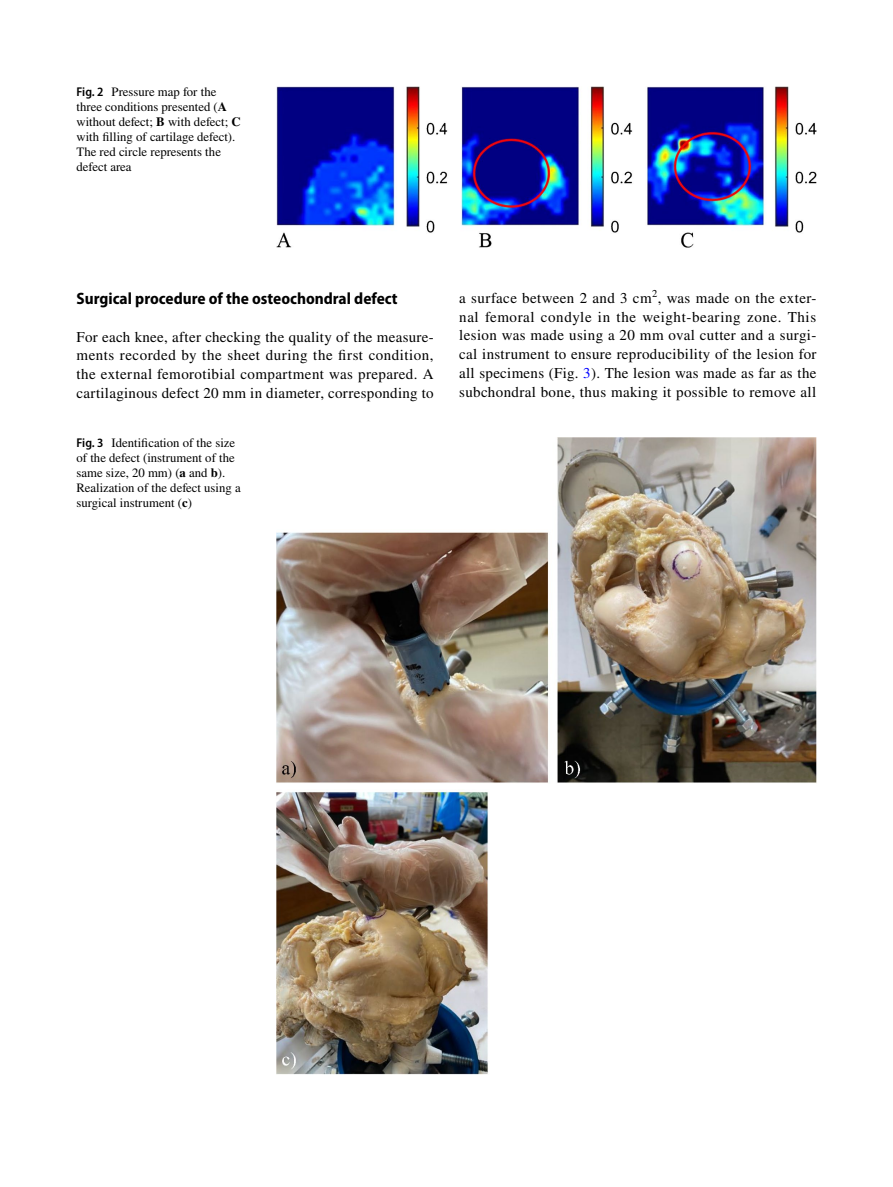
<style>
.page{position:relative;width:893px;height:1187px;background:#fff}
.page>*{position:absolute;margin:0;border:0;box-sizing:border-box;transform-origin:0 0}
.t1{font:700 semi-condensed 16.5px "Myriad Pro";color:#000}
.t2{font:15px/18.8px "STIX";letter-spacing:.02em;color:#000;text-align:justify}
.t3{font:12.75px/15px "STIX";color:#000}
.s1{font-family:"Myriad Pro";font-weight:600;font-stretch:semi-condensed}
.s2{font-weight:700}
.s3{color:#00f}
</style>
<div class="page">
<img style="left:276px;top:87px;width:540px;height:161px">
<img style="left:276px;top:437px;width:540px;height:636px">
<p class="t3" style="left:77px;top:85px;width:166px"><span class="s1">Fig. 2</span> Pressure map for the three conditions presented (<span class="s2">A </span>without defect; <span class="s2">B</span> with defect; <span class="s2">C </span>with filling of cartilage defect).<br>The red circle represents the defect area</p>
<p class="t1" style="left:77px;top:289px;width:323px">Surgical procedure of the osteochondral defect</p>
<p class="t2" style="left:77px;top:328px;width:359px">For each knee, after checking the quality of the measure&shy;ments recorded by the sheet during the first condition, the external femorotibial compartment was prepared. A cartilaginous defect 20 mm in diameter, corresponding to</p>
<p class="t3" style="left:77px;top:436px;width:166px"><span class="s1">Fig. 3</span> Identification of the size of the defect (instrument of the same size, 20 mm) (<span class="s2">a</span> and <span class="s2">b</span>).<br>Realization of the defect using a surgical instrument (<span class="s2">c</span>)</p>
<p class="t2" style="left:459px;top:289px;width:359px">a surface between 2 and 3 cm<sup>2</sup>, was made on the exter&shy;nal femoral condyle in the weight-bearing zone. This lesion was made using a 20 mm oval cutter and a surgi&shy;cal instrument to ensure reproducibility of the lesion for all specimens (Fig. <span class="s3">3</span>). The lesion was made as far as the subchondral bone, thus making it possible to remove all</p>
</div>
